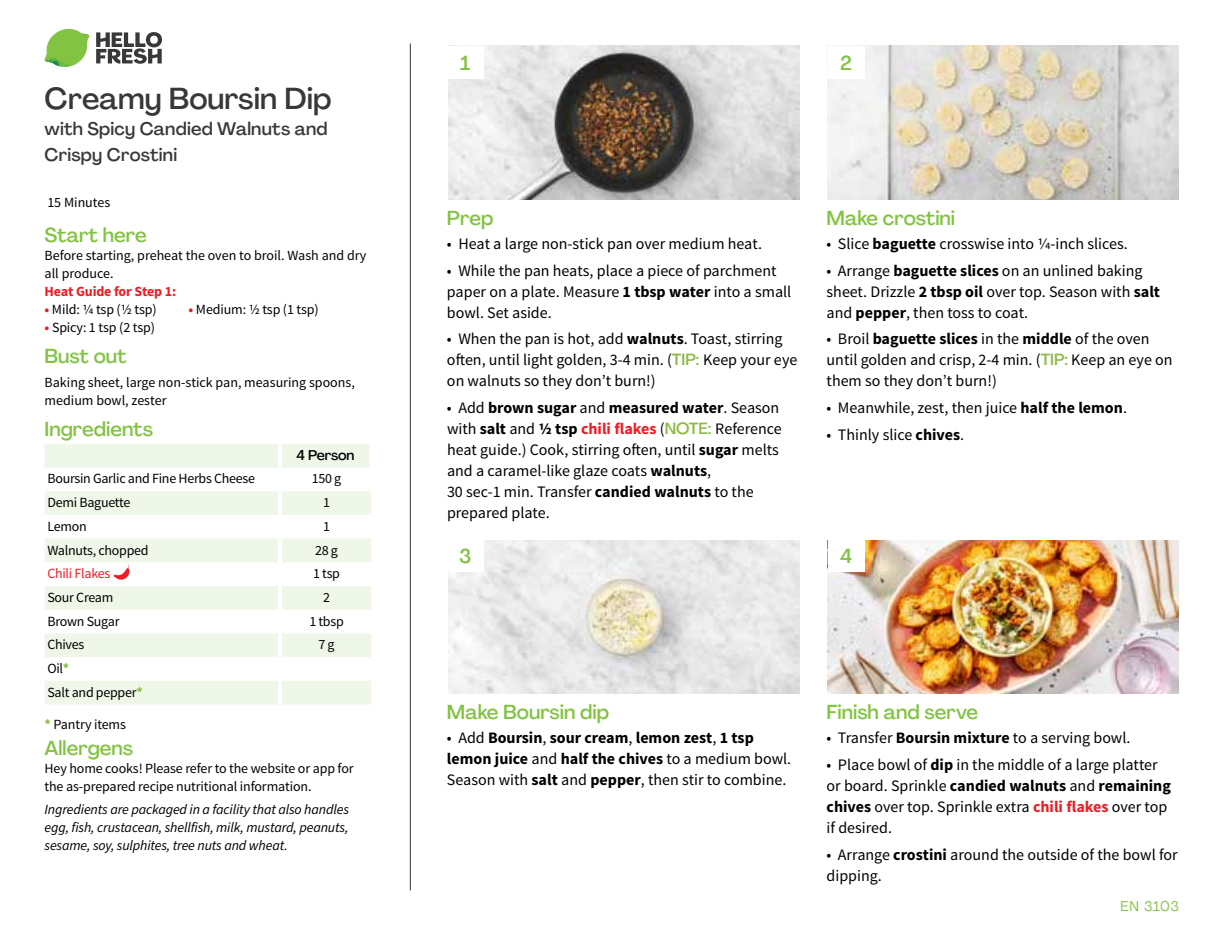
<style>
.page{position:relative;width:1224px;height:936px;background:#fff}
.page>*{position:absolute;margin:0;border:0;box-sizing:border-box;transform-origin:0 0}
.t1{font:500 30px "Agrandir";color:#383839}
.t2{font:500 20px "Agrandir";color:#82c341}
.t3{font:500 18px/26px "Agrandir";letter-spacing:.01em;color:#383839}
.t4{font:16px/21px "Source Sans Pro";color:#000}
.t5{font:700 16px/21px "Source Sans Pro";color:#000}
.t6{font:14px/18px "Source Sans Pro";letter-spacing:-.01em;color:#000}
.t7{font:italic 14px/18px "Source Sans Pro";letter-spacing:-.01em;color:#000;text-align:justify}
.t8{font:700 14px "Source Sans Pro";letter-spacing:-.01em;color:#ed1d24}
.t9{font:14px "Source Sans Pro";letter-spacing:-.02em;color:#ed1d24}
.t10{font:500 14px "Agrandir";letter-spacing:-.01em;color:#000}
.t11{font:14px "Agrandir";letter-spacing:.05em;color:#82c341}
.s1{font-weight:700;color:#ed1d24}
.s2{font-weight:700;color:#8cba42}
.s3{font-weight:700}
.s4{font-family:"Agrandir";font-weight:500;color:#8cba42}
.s5{font-weight:400}
</style>
<div class="page">
<svg style="left:96px;top:32px;width:66px;height:32px"></svg>
<svg style="left:48px;top:29px;width:40px;height:26px"></svg>
<img style="left:69px;top:29px;width:20px;height:17px">
<img style="left:47px;top:43px;width:38px;height:8px">
<img style="left:44px;top:46px;width:40px;height:21px">
<img style="left:68px;top:51px;width:17px;height:16px">
<hr style="left:410px;top:44px;width:1px;height:846px;background:#383839">
<svg style="left:45px;top:444px;width:326px;height:260px;fill:#eff7e8"></svg>
<hr style="left:278px;top:444px;width:4px;height:24px;background:#fff">
<hr style="left:369px;top:444px;width:4px;height:24px;background:#fff">
<hr style="left:278px;top:468px;width:4px;height:23px;background:#fff">
<hr style="left:278px;top:491px;width:4px;height:24px;background:#fff">
<hr style="left:278px;top:515px;width:4px;height:24px;background:#fff">
<hr style="left:278px;top:539px;width:4px;height:23px;background:#fff">
<hr style="left:278px;top:562px;width:4px;height:24px;background:#fff">
<hr style="left:278px;top:586px;width:4px;height:24px;background:#fff">
<hr style="left:278px;top:610px;width:4px;height:23px;background:#fff">
<hr style="left:278px;top:633px;width:4px;height:24px;background:#fff">
<hr style="left:278px;top:657px;width:4px;height:24px;background:#fff">
<hr style="left:278px;top:681px;width:4px;height:23px;background:#fff">
<img style="left:448px;top:46px;width:351px;height:154px">
<img style="left:448px;top:540px;width:351px;height:153px">
<img style="left:828px;top:46px;width:351px;height:154px">
<img style="left:828px;top:540px;width:351px;height:153px">
<div style="left:447px;top:46px;width:37px;height:33px;background:#fff"></div>
<div style="left:447px;top:540px;width:37px;height:32px;background:#fff"></div>
<div style="left:828px;top:46px;width:36px;height:33px;background:#fff"></div>
<div style="left:828px;top:540px;width:36px;height:32px;background:#fff"></div>
<svg style="left:113px;top:564px;width:17px;height:19px"></svg>
<h1 class="t1" style="left:45px;top:80px;width:289px">Creamy Boursin Dip</h1>
<p class="t3" style="left:45px;top:116px;width:285px">with Spicy Candied Walnuts and<br>Crispy Crostini</p>
<p class="t6" style="left:47px;top:194px;width:64px">15 Minutes</p>
<p class="t2" style="left:45px;top:223px;width:104px">Start here</p>
<p class="t6" style="left:45px;top:247px;width:323px">Before starting, preheat the oven to broil. Wash and dry all produce.</p>
<p class="t8" style="left:45px;top:282px;width:133px">Heat Guide for Step 1:</p>
<p class="t6" style="left:45px;top:301px;width:114px"><span class="s1">•</span> Mild: 1/4 tsp (1/2 tsp)</p>
<p class="t6" style="left:189px;top:301px;width:132px"><span class="s1">•</span> Medium: 1/2 tsp (1 tsp)</p>
<p class="t6" style="left:45px;top:318px;width:112px"><span class="s1">•</span> Spicy: 1 tsp (2 tsp)</p>
<p class="t2" style="left:45px;top:344px;width:84px">Bust out</p>
<p class="t6" style="left:45px;top:373px;width:312px">Baking sheet, large non-stick pan, measuring spoons, medium bowl, zester</p>
<p class="t2" style="left:45px;top:417px;width:110px">Ingredients</p>
<p class="t10" style="left:297px;top:446px;width:59px">4 Person</p>
<p class="t6" style="left:47px;top:470px;width:209px">Boursin Garlic and Fine Herbs Cheese</p>
<p class="t6" style="left:312px;top:470px;width:31px">150 g</p>
<p class="t6" style="left:47px;top:494px;width:85px">Demi Baguette</p>
<p class="t6" style="left:323px;top:494px;width:8px">1</p>
<p class="t6" style="left:47px;top:517px;width:41px">Lemon</p>
<p class="t6" style="left:323px;top:517px;width:8px">1</p>
<p class="t6" style="left:47px;top:541px;width:103px">Walnuts, chopped</p>
<p class="t6" style="left:315px;top:541px;width:24px">28 g</p>
<p class="t9" style="left:47px;top:565px;width:64px">Chili Flakes</p>
<p class="t6" style="left:313px;top:565px;width:28px">1 tsp</p>
<p class="t6" style="left:47px;top:588px;width:68px">Sour Cream</p>
<p class="t6" style="left:323px;top:588px;width:8px">2</p>
<p class="t6" style="left:47px;top:612px;width:74px">Brown Sugar</p>
<p class="t6" style="left:309px;top:612px;width:36px">1 tbsp</p>
<p class="t6" style="left:47px;top:636px;width:38px">Chives</p>
<p class="t6" style="left:318px;top:636px;width:18px">7 g</p>
<p class="t6" style="left:47px;top:657px;width:97px;line-height:23.6px">Oil<span class="s2">*<br></span>Salt and pepper<span class="s2">*</span></p>
<p class="t6" style="left:45px;top:716px;width:83px"><span class="s2">*</span> Pantry items</p>
<p class="t2" style="left:45px;top:735px;width:90px">Allergens</p>
<p class="t6" style="left:45px;top:759px;width:311px">Hey home cooks! Please refer to the website or app for the as-prepared recipe nutritional information.</p>
<p class="t7" style="left:45px;top:801px;width:306px">Ingredients are packaged in a facility that also handles egg, fish, crustacean, shellfish, milk, mustard, peanuts, sesame, soy, sulphites, tree nuts and wheat.</p>
<p class="t2" style="left:460px;top:51px;width:12px">1</p>
<p class="t2" style="left:840px;top:51px;width:13px">2</p>
<p class="t2" style="left:447px;top:205px;width:48px">Prep</p>
<p class="t4" style="left:447px;top:233px;width:317px">• Heat a large non-stick pan over medium heat.</p>
<p class="t4" style="left:447px;top:260px;width:346px">• While the pan heats, place a piece of parchment paper on a plate. Measure <span class="s3">1 tbsp water</span> into a small bowl. Set aside.</p>
<p class="t4" style="left:447px;top:329px;width:352px">• When the pan is hot, add <span class="s3">walnuts</span>. Toast, stirring often, until light golden, 3-4 min. (<span class="s4">TIP:</span> Keep your eye on walnuts so they don’t burn!)</p>
<p class="t4" style="left:447px;top:397px;width:336px">• Add <span class="s3">brown sugar</span> and <span class="s3">measured water</span>. Season with <span class="s3">salt</span> and <span class="s3">1/2 tsp</span> <span class="s1">chili flakes</span> (<span class="s4">NOTE:</span> Reference heat guide.) Cook, stirring often, until <span class="s3">sugar</span> melts and a caramel-like glaze coats <span class="s3">walnuts</span>,<br>30 sec-1 min. Transfer <span class="s3">candied walnuts</span> to the prepared plate.</p>
<p class="t2" style="left:459px;top:544px;width:14px">3</p>
<p class="t2" style="left:827px;top:205px;width:130px">Make crostini</p>
<p class="t4" style="left:827px;top:233px;width:303px">• Slice <span class="s3">baguette</span> crosswise into 1/4-inch slices.</p>
<p class="t4" style="left:827px;top:260px;width:335px">• Arrange <span class="s3">baguette slices</span> on an unlined baking sheet. Drizzle <span class="s3">2 tbsp oil</span> over top. Season with <span class="s3">salt </span>and <span class="s3">pepper</span>, then toss to coat.</p>
<p class="t4" style="left:827px;top:329px;width:348px">• Broil <span class="s3">baguette slices</span> in the <span class="s3">middle</span> of the oven until golden and crisp, 2-4 min. (<span class="s4">TIP:</span> Keep an eye on them so they don’t burn!)</p>
<p class="t4" style="left:827px;top:397px;width:302px">• Meanwhile, zest, then juice <span class="s3">half the lemon</span>.</p>
<p class="t4" style="left:827px;top:424px;width:139px">• Thinly slice <span class="s3">chives</span>.</p>
<p class="t2" style="left:840px;top:544px;width:14px">4</p>
<p class="t2" style="left:447px;top:700px;width:164px">Make Boursin dip</p>
<p class="t5" style="left:447px;top:728px;width:346px"><span class="s5">• Add</span> Boursin<span class="s5">,</span> sour cream<span class="s5">,</span> lemon zest<span class="s5">,</span> 1 tsp lemon juice <span class="s5">and</span> half the chives <span class="s5">to a medium bowl.<br>Season with</span> salt <span class="s5">and</span> pepper<span class="s5">, then stir to combine.</span></p>
<p class="t2" style="left:827px;top:700px;width:153px">Finish and serve</p>
<p class="t4" style="left:827px;top:728px;width:305px">• Transfer <span class="s3">Boursin mixture</span> to a serving bowl.</p>
<p class="t4" style="left:827px;top:754px;width:346px">• Place bowl of <span class="s3">dip</span> in the middle of a large platter or board. Sprinkle <span class="s3">candied walnuts</span> and <span class="s3">remaining chives</span> over top. Sprinkle extra <span class="s1">chili flakes</span> over top if desired.</p>
<p class="t4" style="left:827px;top:844px;width:353px">• Arrange <span class="s3">crostini</span> around the outside of the bowl for dipping.</p>
<p class="t11" style="left:1121px;top:897px;width:60px">EN 3103</p>
</div>
